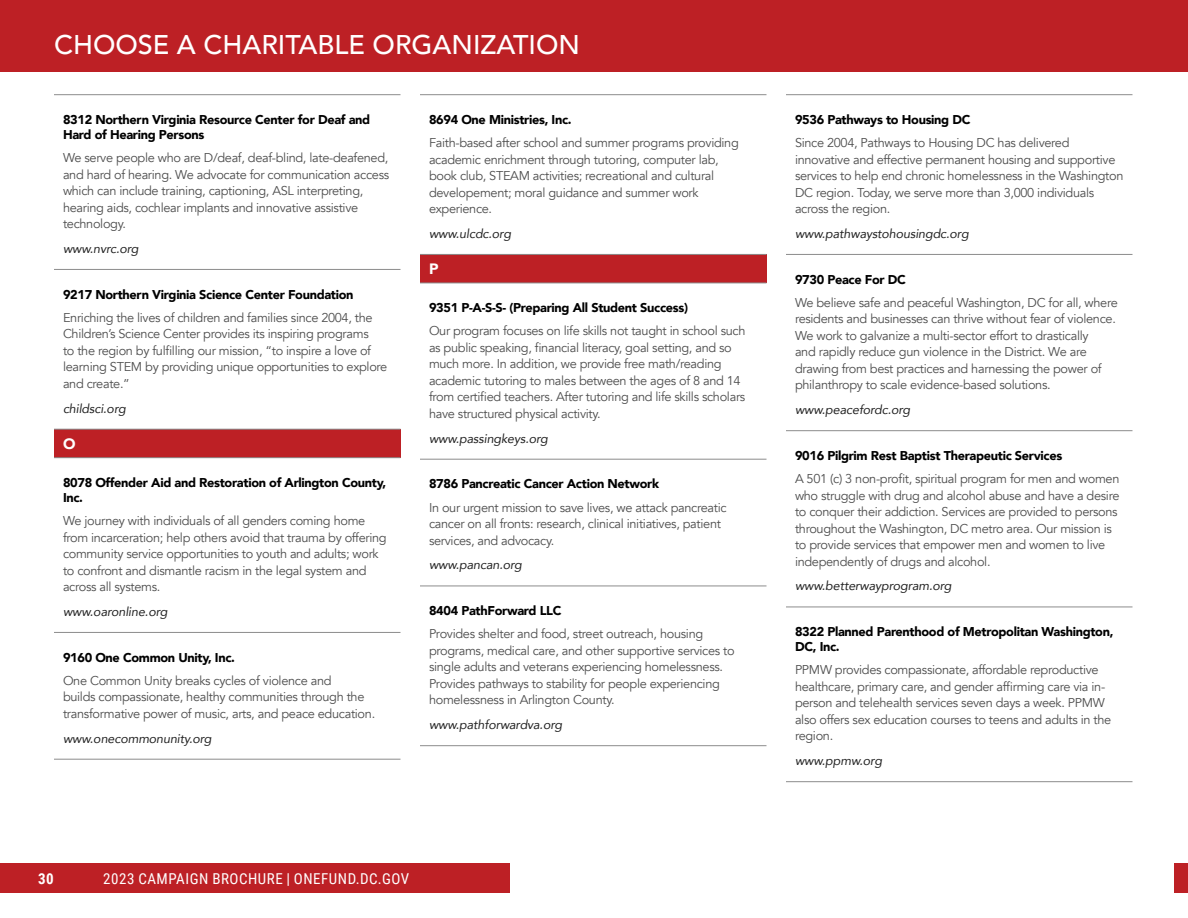
<style>
.page{position:relative;width:1188px;height:918px;background:#fff}
.page>*{position:absolute;margin:0;border:0;box-sizing:border-box;transform-origin:0 0}
.t1{font:500 27px "Avenir";color:#fff}
.t2{font:15px "Roboto Condensed";letter-spacing:.035em;color:#fff}
.t3{font:700 15px "Roboto Condensed";color:#fff}
.t4{font:900 15px "Avenir";color:#fff}
.t5{font:12.75px/16.5px "Avenir";letter-spacing:-.025em;color:#4d4d4d}
.t6{font:900 12.75px/15px "Avenir";letter-spacing:-.025em;color:#000}
.t7{font:italic 12.6px "Avenir";letter-spacing:-.01em;color:#212121}
</style>
<div class="page">
<div style="left:0;top:863px;width:510px;height:30px;background:#bd2025"></div>
<div style="left:1174px;top:863px;width:14px;height:30px;background:#bd2025"></div>
<div style="left:95px;top:864px;width:322px;height:30px;background:#bd2025"></div>
<div style="left:0;top:0;width:1188px;height:72px;background:#bd2025"></div>
<div style="left:54px;top:429px;width:346px;height:29px;background:#bd2025"></div>
<hr style="left:54px;top:94px;width:346px;height:1px;background:#8c8c8c">
<hr style="left:54px;top:269px;width:346px;height:1px;background:#8c8c8c">
<hr style="left:54px;top:632px;width:346px;height:1px;background:#8c8c8c">
<hr style="left:54px;top:759px;width:346px;height:1px;background:#8c8c8c">
<hr style="left:54px;top:429px;width:346px;height:1px;background:#8c8c8c">
<hr style="left:54px;top:457px;width:346px;height:1px;background:#8c8c8c">
<div style="left:420px;top:254px;width:346px;height:29px;background:#bd2025"></div>
<hr style="left:420px;top:94px;width:346px;height:1px;background:#8c8c8c">
<hr style="left:420px;top:459px;width:346px;height:1px;background:#8c8c8c">
<hr style="left:420px;top:586px;width:346px;height:1px;background:#8c8c8c">
<hr style="left:420px;top:745px;width:346px;height:1px;background:#8c8c8c">
<hr style="left:420px;top:254px;width:346px;height:1px;background:#8c8c8c">
<hr style="left:420px;top:283px;width:346px;height:1px;background:#8c8c8c">
<hr style="left:786px;top:94px;width:346px;height:1px;background:#8c8c8c">
<hr style="left:786px;top:254px;width:346px;height:1px;background:#8c8c8c">
<hr style="left:786px;top:430px;width:346px;height:1px;background:#8c8c8c">
<hr style="left:786px;top:607px;width:346px;height:1px;background:#8c8c8c">
<hr style="left:786px;top:781px;width:346px;height:1px;background:#8c8c8c">
<h1 class="t1" style="left:54px;top:21px;width:528px">CHOOSE A CHARITABLE ORGANIZATION</h1>
<p class="t6" style="left:63px;top:112px;width:309px">8312 Northern Virginia Resource Center for Deaf and<br>Hard of Hearing Persons</p>
<p class="t5" style="left:63px;top:150px;width:328px">We serve people who are D/deaf, deaf-blind, late-deafened, and hard of hearing. We advocate for communication access which can include training, captioning, ASL interpreting, hearing aids, cochlear implants and innovative assistive technology.</p>
<p class="t7" style="left:63px;top:241px;width:77px">www.nvrc.org</p>
<p class="t6" style="left:63px;top:286px;width:292px">9217 Northern Virginia Science Center Foundation</p>
<p class="t5" style="left:63px;top:310px;width:326px">Enriching the lives of children and families since 2004, the Children’s Science Center provides its inspiring programs<br>to the region by fulfilling our mission, “to inspire a love of learning STEM by providing unique opportunities to explore and create.”</p>
<p class="t7" style="left:63px;top:401px;width:64px">childsci.org</p>
<p class="t4" style="left:63px;top:431px;width:14px">O</p>
<p class="t6" style="left:63px;top:475px;width:325px">8078 Offender Aid and Restoration of Arlington County,<br>Inc.</p>
<p class="t5" style="left:63px;top:513px;width:325px">We journey with individuals of all genders coming home from incarceration; help others avoid that trauma by offering community service opportunities to youth and adults; work to confront and dismantle racism in the legal system and across all systems.</p>
<p class="t7" style="left:63px;top:604px;width:106px">www.oaronline.org</p>
<p class="t6" style="left:63px;top:649px;width:174px">9160 One Common Unity, Inc.</p>
<p class="t5" style="left:63px;top:673px;width:314px">One Common Unity breaks cycles of violence and<br>builds compassionate, healthy communities through the transformative power of music, arts, and peace education.</p>
<p class="t7" style="left:63px;top:731px;width:150px">www.onecommonunity.org</p>
<p class="t6" style="left:429px;top:112px;width:144px">8694 One Ministries, Inc.</p>
<p class="t5" style="left:429px;top:135px;width:311px">Faith-based after school and summer programs providing academic enrichment through tutoring, computer lab, book club, STEAM activities; recreational and cultural developement; moral guidance and summer work experience.</p>
<p class="t7" style="left:429px;top:226px;width:84px">www.ulcdc.org</p>
<p class="t4" style="left:429px;top:256px;width:11px">P</p>
<p class="t6" style="left:429px;top:300px;width:261px">9351 P-A-S-S- (Preparing All Student Success)</p>
<p class="t5" style="left:429px;top:323px;width:318px">Our program focuses on life skills not taught in school such as public speaking, financial literacy, goal setting, and so much more. In addition, we provide free math/reading academic tutoring to males between the ages of 8 and 14 from certified teachers. After tutoring and life skills scholars have structured physical activity.</p>
<p class="t7" style="left:429px;top:431px;width:120px">www.passingkeys.org</p>
<p class="t6" style="left:429px;top:476px;width:232px">8786 Pancreatic Cancer Action Network</p>
<p class="t5" style="left:429px;top:499px;width:299px">In our urgent mission to save lives, we attack pancreatic cancer on all fronts: research, clinical initiatives, patient services, and advocacy.</p>
<p class="t7" style="left:429px;top:557px;width:94px">www.pancan.org</p>
<p class="t6" style="left:429px;top:603px;width:134px">8404 PathForward LLC</p>
<p class="t5" style="left:429px;top:626px;width:307px">Provides shelter and food, street outreach, housing programs, medical care, and other supportive services to single adults and veterans experiencing homelessness.<br>Provides pathways to stability for people experiencing homelessness in Arlington County.</p>
<p class="t7" style="left:429px;top:717px;width:135px">www.pathforwardva.org</p>
<p class="t3" style="left:38px;top:868px;width:17px">30</p>
<p class="t2" style="left:103px;top:868px;width:308px">2023 CAMPAIGN BROCHURE | ONEFUND.DC.GOV</p>
<p class="t6" style="left:795px;top:112px;width:177px">9536 Pathways to Housing DC</p>
<p class="t5" style="left:795px;top:135px;width:330px">Since 2004, Pathways to Housing DC has delivered innovative and effective permanent housing and supportive services to help end chronic homelessness in the Washington DC region. Today, we serve more than 3,000 individuals across the region.</p>
<p class="t7" style="left:795px;top:226px;width:175px">www.pathwaystohousingdc.org</p>
<p class="t6" style="left:795px;top:271px;width:113px">9730 Peace For DC</p>
<p class="t5" style="left:795px;top:295px;width:324px">We believe safe and peaceful Washington, DC for all, where residents and businesses can thrive without fear of violence.<br>We work to galvanize a multi-sector effort to drastically<br>and rapidly reduce gun violence in the District. We are drawing from best practices and harnessing the power of philanthropy to scale evidence-based solutions.</p>
<p class="t7" style="left:795px;top:402px;width:117px">www.peacefordc.org</p>
<p class="t6" style="left:795px;top:448px;width:269px">9016 Pilgrim Rest Baptist Therapeutic Services</p>
<p class="t5" style="left:795px;top:471px;width:326px">A 501 (c) 3 non-profit, spiritual program for men and women who struggle with drug and alcohol abuse and have a desire to conquer their addiction. Services are provided to persons throughout the Washington, DC metro area. Our mission is to provide services that empower men and women to live independently of drugs and alcohol.</p>
<p class="t7" style="left:795px;top:578px;width:158px">www.betterwayprogram.org</p>
<p class="t6" style="left:795px;top:624px;width:320px">8322 Planned Parenthood of Metropolitan Washington,<br>DC, Inc.</p>
<p class="t5" style="left:795px;top:662px;width:318px">PPMW provides compassionate, affordable reproductive healthcare, primary care, and gender affirming care via in&shy;person and telehealth services seven days a week. PPMW also offers sex education courses to teens and adults in the region.</p>
<p class="t7" style="left:795px;top:753px;width:89px">www.ppmw.org</p>
</div>
